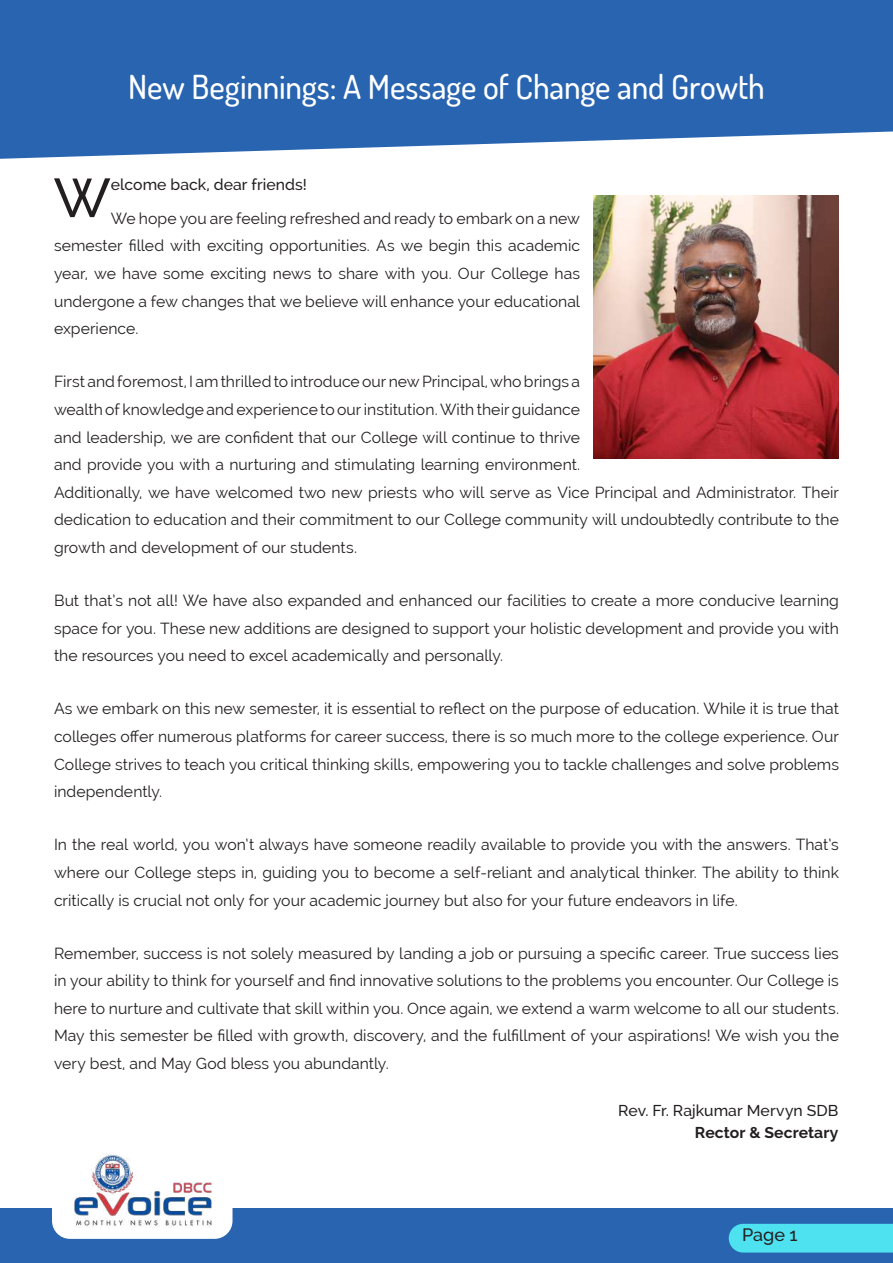
<style>
.page{position:relative;width:893px;height:1263px;background:#fff}
.page>*{position:absolute;margin:0;border:0;box-sizing:border-box;transform-origin:0 0}
.t1{font:500 54.6px "Raleway";color:#231f20}
.t2{font:500 33px "Dosis";letter-spacing:-.005em;color:#fff}
.t3{font:500 18px "Raleway";color:#231f20}
.t4{font:15.75px/27.6px "Raleway";letter-spacing:.005em;color:#231f20;text-align:justify}
.t5{font:500 15.75px "Raleway";color:#231f20}
.t6{font:700 15.75px "Raleway";letter-spacing:.005em;color:#231f20}
</style>
<div class="page">
<svg style="left:0;top:0;width:893px;height:159px;fill:#2864b0"></svg>
<img style="left:594px;top:196px;width:245px;height:262px">
<div style="left:0;top:1208px;width:893px;height:55px;background:#2864b0"></div>
<img style="left:52px;top:1153px;width:180px;height:86px">
<div style="left:729px;top:1224px;width:164px;height:28px;background:#4ee1f0"></div>
<h2 class="t2" style="left:128px;top:66px;width:638px">New Beginnings: A Message of Change and Growth</h2>
<h1 class="t1" style="left:54px;top:166px;width:59px">W</h1>
<p class="t5" style="left:111px;top:175px;width:198px">elcome back, dear friends!</p>
<p class="t4" style="left:54px;top:204px;width:528px;text-indent:57px">We hope you are feeling refreshed and ready to embark on a new semester filled with exciting opportunities. As we begin this academic year, we have some exciting news to share with you. Our College has undergone a few changes that we believe will enhance your educational experience.</p>
<p class="t4" style="left:54px;top:368px;width:786px;text-align:left">First and foremost, I am thrilled to introduce our new Principal, who brings a<br>wealth of knowledge and experience to our institution. With their guidance<br>and leadership, we are confident that our College will continue to thrive<br>and provide you with a nurturing and stimulating learning environment.<br>Additionally, we have welcomed two new priests who will serve as Vice Principal and Administrator. Their dedication to education and their commitment to our College community will undoubtedly contribute to the growth and development of our students.</p>
<p class="t4" style="left:54px;top:587px;width:786px">But that’s not all! We have also expanded and enhanced our facilities to create a more conducive learning space for you. These new additions are designed to support your holistic development and provide you with the resources you need to excel academically and personally.</p>
<p class="t4" style="left:54px;top:695px;width:787px">As we embark on this new semester, it is essential to reflect on the purpose of education. While it is true that colleges offer numerous platforms for career success, there is so much more to the college experience. Our College strives to teach you critical thinking skills, empowering you to tackle challenges and solve problems independently.</p>
<p class="t4" style="left:54px;top:831px;width:786px">In the real world, you won’t always have someone readily available to provide you with the answers. That’s where our College steps in, guiding you to become a self-reliant and analytical thinker. The ability to think critically is crucial not only for your academic journey but also for your future endeavors in life.</p>
<p class="t4" style="left:54px;top:939px;width:786px">Remember, success is not solely measured by landing a job or pursuing a specific career. True success lies in your ability to think for yourself and find innovative solutions to the problems you encounter. Our College is here to nurture and cultivate that skill within you. Once again, we extend a warm welcome to all our students.<br>May this semester be filled with growth, discovery, and the fulfillment of your aspirations! We wish you the very best, and May God bless you abundantly.</p>
<p class="t5" style="left:618px;top:1101px;width:222px">Rev. Fr. Rajkumar Mervyn SDB</p>
<p class="t6" style="left:695px;top:1123px;width:145px">Rector &amp; Secretary</p>
<p class="t3" style="left:742px;top:1224px;width:57px">Page 1</p>
</div>
